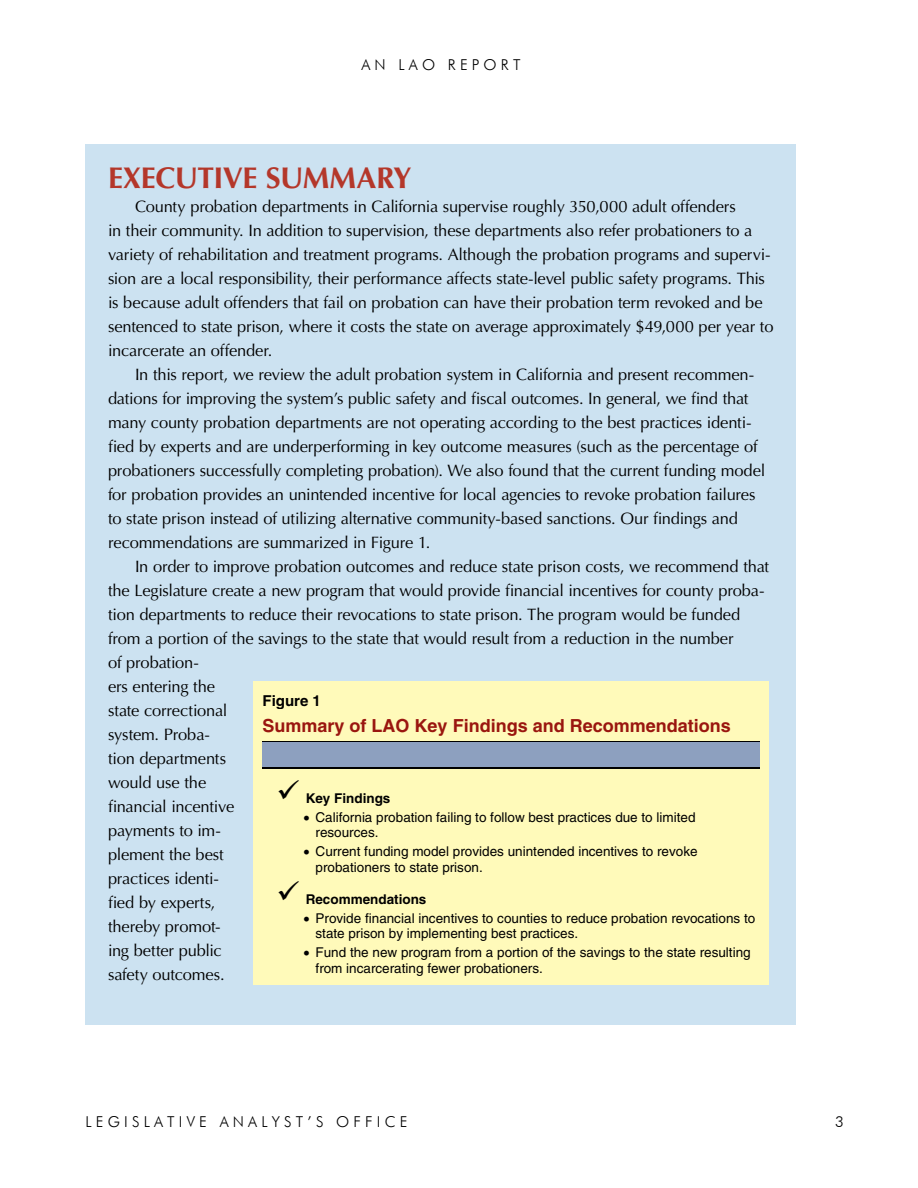
<style>
.page{position:relative;width:918px;height:1188px;background:#fff}
.page>*{position:absolute;margin:0;border:0;box-sizing:border-box;transform-origin:0 0}
.Heading_1{font:700 30px "Optima LT Std";letter-spacing:-.015em;color:#b4372a}
.t1{font:700 18px "Helvetica";color:#9a160f}
.Body_Text{font:16.5px/24px "Optima LT Std";letter-spacing:-.01em;color:#000}
.Summary_Text{font:300 15px "Futura BT";letter-spacing:.28em;color:#000}
.t2{font:700 15px "Helvetica";color:#000}
.t3{font:13.5px/18.8px "Helvetica";color:#000}
.s1{font-weight:700}
</style>
<div class="page">
<div style="left:86px;top:144px;width:710px;height:881px;background:#cce2f1"></div>
<div style="left:262px;top:690px;width:498px;height:19px;background:#fffaba"></div>
<div style="left:262px;top:709px;width:498px;height:32px;background:#fffaba"></div>
<div style="left:254px;top:681px;width:515px;height:9px;background:#fffaba"></div>
<div style="left:254px;top:690px;width:8px;height:51px;background:#fffaba"></div>
<div style="left:760px;top:690px;width:9px;height:51px;background:#fffaba"></div>
<div style="left:262px;top:743px;width:498px;height:25px;background:#8da0bf"></div>
<svg style="left:254px;top:741px;width:8px;height:2px"></svg>
<hr style="left:262px;top:741px;width:498px;height:2px;background:#000">
<svg style="left:760px;top:741px;width:9px;height:2px"></svg>
<div style="left:254px;top:743px;width:8px;height:25px;background:#fffaba"></div>
<div style="left:760px;top:743px;width:9px;height:25px;background:#fffaba"></div>
<div style="left:254px;top:768px;width:8px;height:7px;background:#fffaba"></div>
<hr style="left:262px;top:768px;width:498px;height:1px;background:#000">
<div style="left:760px;top:768px;width:9px;height:7px;background:#fffaba"></div>
<div style="left:254px;top:775px;width:8px;height:32px;background:#fffaba"></div>
<div style="left:760px;top:775px;width:9px;height:32px;background:#fffaba"></div>
<div style="left:262px;top:807px;width:498px;height:18px;background:#fffaba"></div>
<div style="left:262px;top:825px;width:498px;height:17px;background:#fffaba"></div>
<div style="left:254px;top:807px;width:8px;height:35px;background:#fffaba"></div>
<div style="left:760px;top:807px;width:9px;height:35px;background:#fffaba"></div>
<div style="left:262px;top:842px;width:498px;height:17px;background:#fffaba"></div>
<div style="left:262px;top:859px;width:498px;height:17px;background:#fffaba"></div>
<div style="left:254px;top:842px;width:8px;height:34px;background:#fffaba"></div>
<div style="left:760px;top:842px;width:9px;height:34px;background:#fffaba"></div>
<div style="left:262px;top:876px;width:498px;height:32px;background:#fffaba"></div>
<div style="left:254px;top:876px;width:8px;height:32px;background:#fffaba"></div>
<div style="left:760px;top:876px;width:9px;height:32px;background:#fffaba"></div>
<div style="left:262px;top:908px;width:498px;height:18px;background:#fffaba"></div>
<div style="left:262px;top:926px;width:498px;height:16px;background:#fffaba"></div>
<div style="left:254px;top:908px;width:8px;height:34px;background:#fffaba"></div>
<div style="left:760px;top:908px;width:9px;height:34px;background:#fffaba"></div>
<div style="left:262px;top:942px;width:498px;height:18px;background:#fffaba"></div>
<div style="left:262px;top:960px;width:498px;height:17px;background:#fffaba"></div>
<div style="left:254px;top:942px;width:8px;height:43px;background:#fffaba"></div>
<div style="left:254px;top:977px;width:506px;height:8px;background:#fffaba"></div>
<div style="left:760px;top:942px;width:9px;height:43px;background:#fffaba"></div>
<div style="left:262px;top:769px;width:498px;height:38px;background:#fffaba"></div>
<p class="Summary_Text" style="left:361px;top:55px;width:161px">AN LAO REPOR T</p>
<p class="Heading_1" style="left:108px;top:161px;width:305px">EXECUTIVE SUMMARY</p>
<p class="Body_Text" style="left:108px;top:195px;width:667px;text-indent:27px">County probation departments in California supervise roughly 350,000 adult offenders<br>in their community. In addition to supervision, these departments also refer probationers to a variety of rehabilitation and treatment programs. Although the probation programs and supervi&shy;sion are a local responsibility, their performance affects state-level public safety programs. This is because adult offenders that fail on probation can have their probation term revoked and be sentenced to state prison, where it costs the state on average approximately $49,000 per year to incarcerate an offender.</p>
<p class="Body_Text" style="left:108px;top:363px;width:659px;text-indent:27px">In this report, we review the adult probation system in California and present recommen&shy;dations for improving the system’s public safety and fiscal outcomes. In general, we find that many county probation departments are not operating according to the best practices identi&shy;fied by experts and are underperforming in key outcome measures (such as the percentage of probationers successfully completing probation). We also found that the current funding model for probation provides an unintended incentive for local agencies to revoke probation failures to state prison instead of utilizing alternative community-based sanctions. Our findings and recommendations are summarized in Figure 1.</p>
<p class="Body_Text" style="left:108px;top:555px;width:663px;text-indent:27px">In order to improve probation outcomes and reduce state prison costs, we recommend that the Legislature create a new program that would provide financial incentives for county proba&shy;tion departments to reduce their revocations to state prison. The program would be funded from a portion of the savings to the state that would result from a reduction in the number<br>of probation-<br>ers entering the<br>state correctional<br>system. Proba-<br>tion departments<br>would use the<br>financial incentive<br>payments to im-<br>plement the best<br>practices identi-<br>fied by experts,<br>thereby promot-<br>ing better public<br>safety outcomes.</p>
<p class="t2" style="left:262px;top:691px;width:60px">Figure 1</p>
<p class="t1" style="left:262px;top:714px;width:470px">Summary of LAO Key Findings and Recommendations</p>
<p class="t3" style="left:316px;top:789px;width:381px;text-indent:-10px"><span class="s1">Key Findings<br></span>California probation failing to follow best practices due to limited</p>
<p class="t3" style="left:316px;top:823px;width:384px">resources.<br>Current funding model provides unintended incentives to revoke</p>
<p class="t3" style="left:316px;top:858px;width:169px">probationers to state prison.</p>
<p class="t3" style="left:316px;top:890px;width:441px;text-indent:-10px"><span class="s1">Recommendations<br></span>Provide financial incentives to counties to reduce probation revocations to</p>
<p class="t3" style="left:316px;top:924px;width:437px">state prison by implementing best practices.<br>Fund the new program from a portion of the savings to the state resulting</p>
<p class="t3" style="left:316px;top:958px;width:229px">from incarcerating fewer probationers.</p>
<p class="Summary_Text" style="left:86px;top:1113px;width:323px">LEGISLATIVE ANALYST’S OFFICE</p>
<p class="Summary_Text" style="left:835px;top:1113px;width:10px">3</p>
</div>
